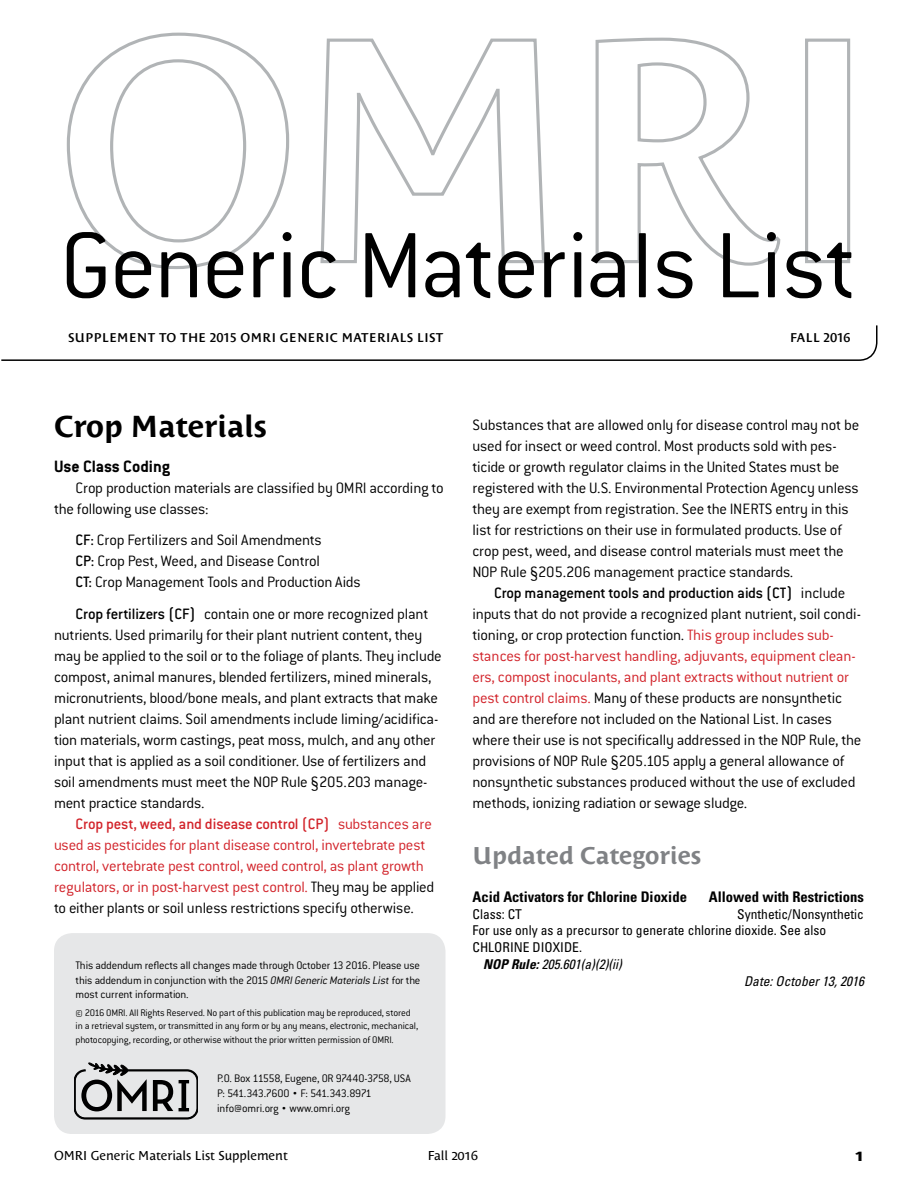
<style>
.page{position:relative;width:918px;height:1188px;background:#fff}
.page>*{position:absolute;margin:0;border:0;box-sizing:border-box;transform-origin:0 0}
.t1{font:300 102px "Conduit ITC Std";letter-spacing:-.02em;color:#000}
.t2{font:700 30px "Costa Ptf";color:#000}
.t3{font:700 24px "Costa Ptf";color:#808285}
.t4{font:700 18px "Conduit ITC Std";color:#000}
.t5{font:300 16.5px/21px "Conduit ITC Std";letter-spacing:-.015em;color:#000}
.t6{font:300 16.5px/21px "Conduit ITC Std";letter-spacing:-.015em;color:#d2232a}
.t7{font:800 15px "Costa Ptf";color:#000}
.t8{font:700 condensed 14.7px "Univers LT Std";color:#000}
.t9{font:condensed 13.5px "Univers LT Std";color:#000}
.t10{font:italic condensed 13.5px "Univers LT Std";color:#000}
.t11{font:12.75px "Costa Ptf";color:#000}
.t12{font:600 12.6px "Costa Ptf";letter-spacing:.03em;color:#000}
.t13{font:300 12px/14.2px "Conduit ITC Std";letter-spacing:-.015em;color:#000;text-align:justify}
.t14{font:300 10.5px/13.5px "Conduit ITC Std";letter-spacing:-.015em;color:#000}
.s1{font-weight:500}
.s2{color:#000}
.s3{font-style:italic}
.s4{font-size:9px}
.s5{font-size:11.25px}
.s6{color:#d2232a}
.s7{font-weight:700}
</style>
<div class="page">
<svg style="left:66px;top:32px;width:224px;height:237px"></svg>
<svg style="left:320px;top:38px;width:226px;height:226px"></svg>
<svg style="left:595px;top:37px;width:186px;height:229px"></svg>
<div style="left:805px;top:39px;width:45px;height:224px;border:3px solid #b1b4b6"></div>
<svg style="left:1px;top:325px;width:877px;height:36px"></svg>
<div style="left:54px;top:933px;width:392px;height:201px;background:#e6e7e8;border-radius:18px"></div>
<svg style="left:74px;top:1063px;width:124px;height:56px"></svg>
<h1 class="t1" style="left:60px;top:204px;width:798px">Generic Materials List</h1>
<p class="t12" style="left:68px;top:330px;width:377px">SUPPLEMENT TO THE 2015 OM RI GENERIC MATERIALS LIST</p>
<p class="t12" style="left:790px;top:330px;width:16px">FALL</p>
<p class="t12" style="left:824px;top:330px;width:28px">2016</p>
<h2 class="t2" style="left:54px;top:410px;width:214px">Crop Materials</h2>
<p class="t4" style="left:54px;top:455px;width:117px">Use Class Coding</p>
<p class="t5" style="left:54px;top:477px;width:391px;text-indent:22px">Crop production materials are classified by OMRI according to the following use classes:</p>
<p class="t5" style="left:76px;top:529px;width:286px"><span class="s1">CF:</span> Crop Fertilizers and Soil Amendments<br><span class="s1">CP:</span> Crop Pest, Weed, and Disease Control<br><span class="s1">CT:</span> Crop Management Tools and Production Aids</p>
<p class="t5" style="left:54px;top:603px;width:389px;text-indent:22px"><span class="s1">Crop fertilizers (CF)</span> contain one or more recognized plant nutrients. Used primarily for their plant nutrient content, they may be applied to the soil or to the foliage of plants. They include compost, animal manures, blended fertilizers, mined minerals, micronutrients, blood/bone meals, and plant extracts that make plant nutrient claims. Soil amendments include liming/acidifica&shy;tion materials, worm castings, peat moss, mulch, and any other input that is applied as a soil conditioner. Use of fertilizers and soil amendments must meet the NOP Rule §205.203 manage&shy;ment practice standards.</p>
<p class="t6" style="left:54px;top:813px;width:382px;text-indent:22px"><span class="s1">Crop pest, weed, and disease control (CP)</span> substances are used as pesticides for plant disease control, invertebrate pest control, vertebrate pest control, weed control, as plant growth regulators, or in post-harvest pest control. <span class="s2">They may be applied to either plants or soil unless restrictions specify otherwise.</span></p>
<p class="t13" style="left:76px;top:958px;width:346px">This addendum reflects all changes made through October 13 2016. Please use this addendum in conjunction with the 2015 <span class="s3">OMRI Generic Materials List</span> for the most current information.</p>
<p class="t14" style="left:76px;top:1005px;width:344px">© 2016 OMRI. All Rights Reserved. No part of this publication may be reproduced, stored in a retrieval system, or transmitted in any form or by any means, electronic, mechanical, photocopying, recording, or otherwise without the prior written permission of OMRI.</p>
<p class="t13" style="left:217px;top:1070px;width:195px;line-height:15px;text-align:left">P.O. Box 11558, Eugene, OR 97440-3758, USA<br>P: 541.343.7600 <span class="s4">•</span> F: 541.343.8971 info<span class="s5">@</span>omri.org <span class="s4">•</span> www.omri.org</p>
<p class="t5" style="left:473px;top:414px;width:388px">Substances that are allowed only for disease control may not be used for insect or weed control. Most products sold with pes&shy;ticide or growth regulator claims in the United States must be registered with the U.S. Environmental Protection Agency unless they are exempt from registration. See the INERTS entry in this list for restrictions on their use in formulated products. Use of crop pest, weed, and disease control materials must meet the NOP Rule §205.206 management practice standards.</p>
<p class="t5" style="left:473px;top:582px;width:391px;text-indent:22px"><span class="s1">Crop management tools and production aids (CT)</span> include inputs that do not provide a recognized plant nutrient, soil condi&shy;tioning, or crop protection function. <span class="s6">This group includes sub&shy;stances for post-harvest handling, adjuvants, equipment clean&shy;ers, compost inoculants, and plant extracts without nutrient or pest control claims.</span> Many of these products are nonsynthetic and are therefore not included on the National List. In cases where their use is not specifically addressed in the NOP Rule, the provisions of NOP Rule §205.105 apply a general allowance of nonsynthetic substances produced without the use of excluded methods, ionizing radiation or sewage sludge.</p>
<h3 class="t3" style="left:472px;top:842px;width:230px">Updated Categories</h3>
<p class="t8" style="left:472px;top:888px;width:216px">Acid Activators for Chlorine Dioxide</p>
<p class="t8" style="left:709px;top:888px;width:157px">Allowed with Restrictions</p>
<p class="t9" style="left:472px;top:906px;width:51px">Class: CT</p>
<p class="t9" style="left:737px;top:906px;width:128px">Synthetic/Nonsynthetic</p>
<p class="t9" style="left:472px;top:922px;width:355px">For use only as a precursor to generate chlorine dioxide. See also</p>
<p class="t9" style="left:472px;top:939px;width:111px">CHLORINE DIOXIDE.</p>
<p class="t10" style="left:483px;top:956px;width:140px"><span class="s7">NOP Rule:</span> 205.601(a)(2)(ii)</p>
<p class="t10" style="left:744px;top:973px;width:121px">Date: October 13, 2016</p>
<p class="t11" style="left:54px;top:1148px;width:235px">OMRI Generic Materials List Supplement</p>
<p class="t11" style="left:428px;top:1148px;width:52px">Fall 2016</p>
<p class="t7" style="left:855px;top:1147px;width:10px">1</p>
</div>
